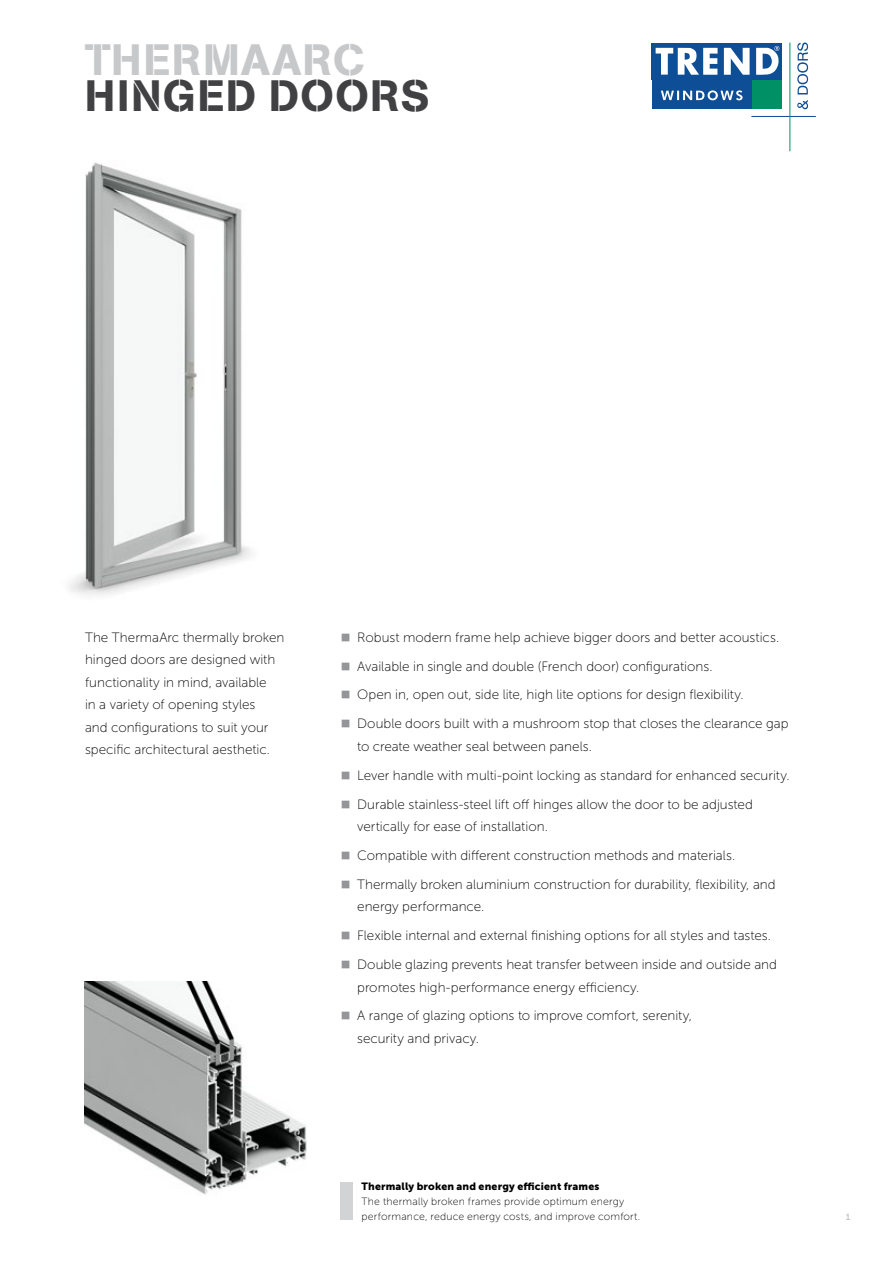
<style>
.page{position:relative;width:893px;height:1263px;background:#fff}
.page>*{position:absolute;margin:0;border:0;box-sizing:border-box;transform-origin:0 0}
.t1{font:43.5px "AG Book Std Stencil";letter-spacing:.03em;color:#414042}
.t2{font:43.5px "AG Book Std Stencil";letter-spacing:.04em;color:#c7c8ca}
.t3{font:13.5px/22.5px "Museo Sans 100";color:#000}
.t4{font:10.5px/15px "Museo Sans 100";letter-spacing:.02em;color:#000}
.t5{font:10.5px "Museo Sans 900";letter-spacing:.015em;color:#000}
.t6{font:9px "Museo Sans 700";color:#c7c8ca}
.s1{font-family:"Work Sans";font-weight:200;font-size:18px;color:#939598}
</style>
<div class="page">
<hr style="left:751px;top:116px;width:65px;height:1px;background:#0e4e96">
<div style="left:652px;top:43px;width:130px;height:37px;background:#0e4e96"></div>
<div style="left:652px;top:81px;width:99px;height:28px;background:#0e4e96"></div>
<div style="left:753px;top:81px;width:29px;height:28px;background:#009065"></div>
<svg style="left:724px;top:48px;width:26px;height:27px"></svg>
<svg style="left:756px;top:46px;width:24px;height:29px"></svg>
<svg style="left:656px;top:48px;width:62px;height:27px"></svg>
<hr style="left:789px;top:43px;width:1px;height:108px;background:#009065">
<svg style="left:661px;top:90px;width:81px;height:10px"></svg>
<svg style="left:797px;top:43px;width:11px;height:66px"></svg>
<img style="left:69px;top:162px;width:182px;height:433px">
<div style="left:340px;top:1182px;width:13px;height:38px;background:#d1d3d4"></div>
<img style="left:85px;top:982px;width:222px;height:213px">
<h1 class="t2" style="left:85px;top:34px;width:280px">THERMAARC</h1>
<h1 class="t1" style="left:85px;top:70px;width:346px">HINGED DOORS</h1>
<p class="t3" style="left:85px;top:626px;width:201px">The ThermaArc thermally broken hinged doors are designed with functionality in mind, available<br>in a variety of opening styles<br>and configurations to suit your specific architectural aesthetic.</p>
<p class="t3" style="left:340px;top:626px;width:441px"><span class="s1">▪</span> Robust modern frame help achieve bigger doors and better acoustics.</p>
<p class="t3" style="left:340px;top:655px;width:374px"><span class="s1">▪</span> Available in single and double (French door) configurations.</p>
<p class="t3" style="left:340px;top:684px;width:405px"><span class="s1">▪</span> Open in, open out, side lite, high lite options for design flexibility.</p>
<p class="t3" style="left:357px;top:712px;width:433px;text-indent:-17px"><span class="s1">▪</span> Double doors built with a mushroom stop that closes the clearance gap to create weather seal between panels.</p>
<p class="t3" style="left:340px;top:764px;width:451px"><span class="s1">▪</span> Lever handle with multi-point locking as standard for enhanced security.</p>
<p class="t3" style="left:357px;top:793px;width:397px;text-indent:-17px"><span class="s1">▪</span> Durable stainless-steel lift off hinges allow the door to be adjusted vertically for ease of installation.</p>
<p class="t3" style="left:340px;top:844px;width:397px"><span class="s1">▪</span> Compatible with different construction methods and materials.</p>
<p class="t3" style="left:357px;top:873px;width:420px;text-indent:-17px"><span class="s1">▪</span> Thermally broken aluminium construction for durability, flexibility, and energy performance.</p>
<p class="t3" style="left:340px;top:924px;width:432px"><span class="s1">▪</span> Flexible internal and external finishing options for all styles and tastes.</p>
<p class="t3" style="left:357px;top:953px;width:421px;text-indent:-17px"><span class="s1">▪</span> Double glazing prevents heat transfer between inside and outside and promotes high-performance energy efficiency.</p>
<p class="t3" style="left:357px;top:1005px;width:336px;text-indent:-17px"><span class="s1">▪</span> A range of glazing options to improve comfort, serenity, security and privacy.</p>
<p class="t5" style="left:361px;top:1180px;width:240px">Thermally broken and energy efficient frames</p>
<p class="t4" style="left:361px;top:1194px;width:280px">The thermally broken frames provide optimum energy performance, reduce energy costs, and improve comfort.</p>
<p class="t6" style="left:846px;top:1212px;width:6px">1</p>
</div>
